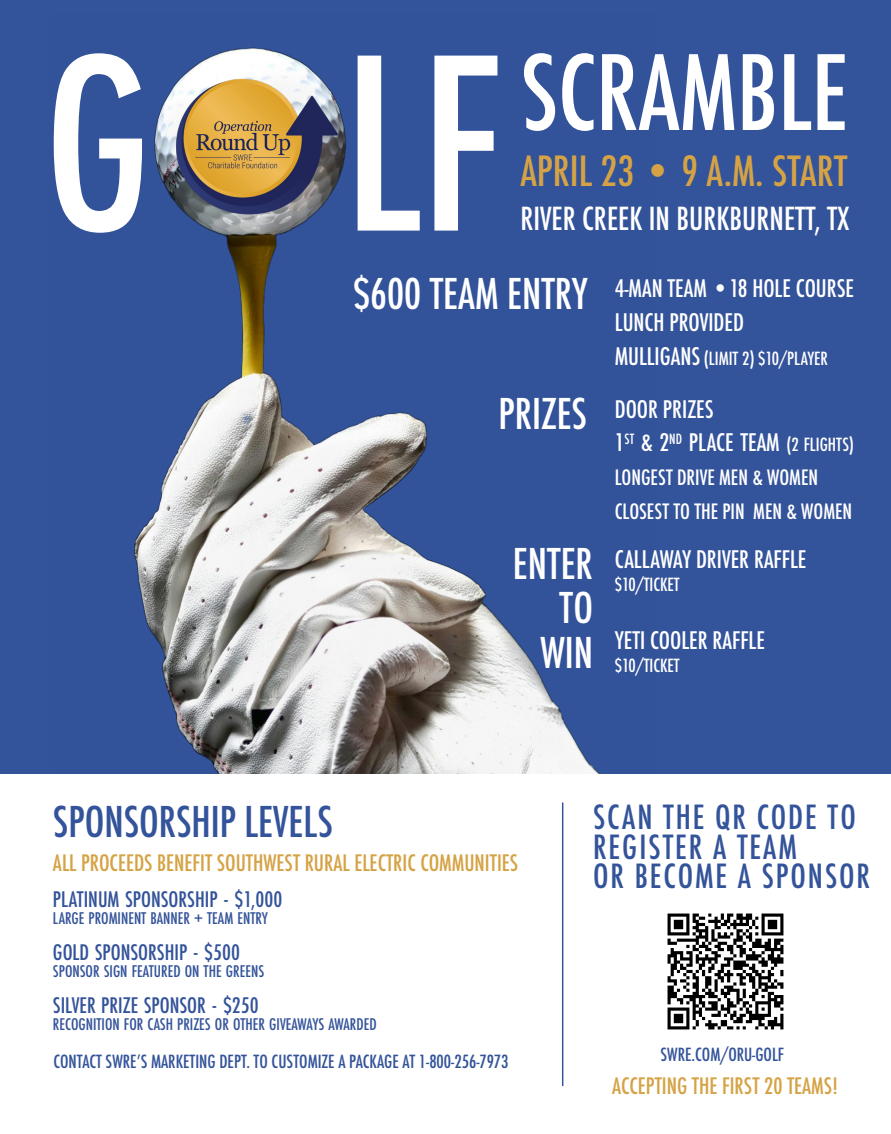
<style>
.page{position:relative;width:891px;height:1134px;background:#33539a}
.page>*{position:absolute;margin:0;border:0;box-sizing:border-box;transform-origin:0 0}
.t1{font:500 condensed 232.05px "Futura";color:#fff}
.t2{font:500 condensed 100.5px "Futura";color:#fff}
.t3{font:500 condensed 41.25px "Futura";color:#33539a}
.t4{font:500 condensed 41.25px/44.1px "Futura";color:#fff;text-align:right}
.t5{font:500 condensed 40.5px "Futura";color:#d5a345}
.t6{font:500 condensed 32.4px/29.4px "Futura";letter-spacing:.06em;color:#33539a}
.t7{font:500 condensed 30.9px "Futura";color:#fff}
.t8{font:500 condensed 23.55px/33.9px "Futura";color:#fff}
.t9{font:500 23.55px "Futura PT Cond";color:#33539a}
.t10{font:500 condensed 22.05px "Futura";color:#d5a345}
.t11{font:500 condensed 20.55px/33.9px "Futura";color:#fff}
.t12{font:500 17.7px "Futura PT Cond";color:#33539a}
.t13{font:500 condensed 17.7px "Futura";color:#33539a}
.t14{font:500 condensed 17.7px "Futura";color:#fff}
.s1{font-size:41.25px}
.s2{font-size:23.55px}
.s3{font-size:17.7px}
</style>
<div class="page">
<img style="left:134px;top:47px;width:466px;height:727px">
<img style="left:175px;top:78px;width:164px;height:137px">
<div style="left:0;top:774px;width:891px;height:360px;background:#fff"></div>
<img style="left:667px;top:913px;width:117px;height:117px">
<hr style="left:562px;top:802px;width:1px;height:284px;background:#33539a">
<h1 class="t1" style="left:44px;top:-4px;width:460px">G LF</h1>
<h2 class="t2" style="left:520px;top:29px;width:329px">SCRAMBLE</h2>
<h3 class="t5" style="left:520px;top:145px;width:329px">APRIL 23 • 9 A.M. START</h3>
<h3 class="t7" style="left:520px;top:199px;width:330px">RIVER CREEK IN BURKBURNETT, TX</h3>
<p class="t8" style="left:615px;top:271px;width:241px;text-indent:-262px"><span class="s1">$600 TEAM ENTRY</span> 4-MAN TEAM •18 HOLE COURSE<br>LUNCH PROVIDED</p>
<p class="t14" style="left:615px;top:347px;width:215px"><span class="s2">MULLIGANS</span> (LIMIT 2) $10/PLAYER</p>
<p class="t8" style="left:615px;top:392px;width:241px">DOOR PRIZES<br>1<sup>ST</sup> &amp; 2<sup>ND</sup> PLACE TEAM <span class="s3">(2 FLIGHTS)</span></p>
<p class="t11" style="left:615px;top:461px;width:239px">LONGEST DRIVE MEN &amp; WOMEN<br>CLOSEST TO THE PIN MEN &amp; WOMEN</p>
<p class="t8" style="left:615px;top:542px;width:193px">CALLAWAY DRIVER RAFFLE</p>
<p class="t14" style="left:615px;top:573px;width:66px">$10/TICKET</p>
<p class="t8" style="left:615px;top:623px;width:152px">YETI COOLER RAFFLE</p>
<p class="t14" style="left:615px;top:654px;width:66px">$10/TICKET</p>
<h3 class="t4" style="left:499px;top:392px;width:90px">PRIZES</h3>
<h3 class="t4" style="left:513px;top:542px;width:82px">ENTER<br>TO<br>WIN</h3>
<h3 class="t6" style="left:593px;top:803px;width:279px">SCAN THE QR CODE TO<br>REGISTER A TEAM<br>OR BECOME A SPONSOR</h3>
<h3 class="t3" style="left:53px;top:795px;width:281px">SPONSORSHIP LEVELS</h3>
<p class="t10" style="left:53px;top:849px;width:467px">ALL PROCEEDS BENEFIT SOUTHWEST RURAL ELECTRIC COMMUNITIES</p>
<p class="t9" style="left:53px;top:885px;width:231px">PLATINUM SPONSORSHIP - $1,000</p>
<p class="t12" style="left:53px;top:908px;width:216px">LARGE PROMINENT BANNER + TEAM ENTRY</p>
<p class="t9" style="left:53px;top:938px;width:189px">GOLD SPONSORSHIP - $500</p>
<p class="t12" style="left:53px;top:961px;width:213px">SPONSOR SIGN FEATURED ON THE GREENS</p>
<p class="t9" style="left:53px;top:991px;width:207px">SILVER PRIZE SPONSOR - $250</p>
<p class="t12" style="left:53px;top:1014px;width:325px">RECOGNITION FOR CASH PRIZES OR OTHER GIVEAWAYS AWARDED</p>
<p class="t13" style="left:54px;top:1051px;width:456px">CONTACT SWRE’S MARKETING DEPT. TO CUSTOMIZE A PACKAGE AT 1-800-256-7973</p>
<p class="t13" style="left:661px;top:1043px;width:125px">SWRE.COM/ORU-GOLF</p>
<p class="t10" style="left:612px;top:1072px;width:228px">ACCEPTING THE FIRST 20 TEAMS!</p>
</div>
